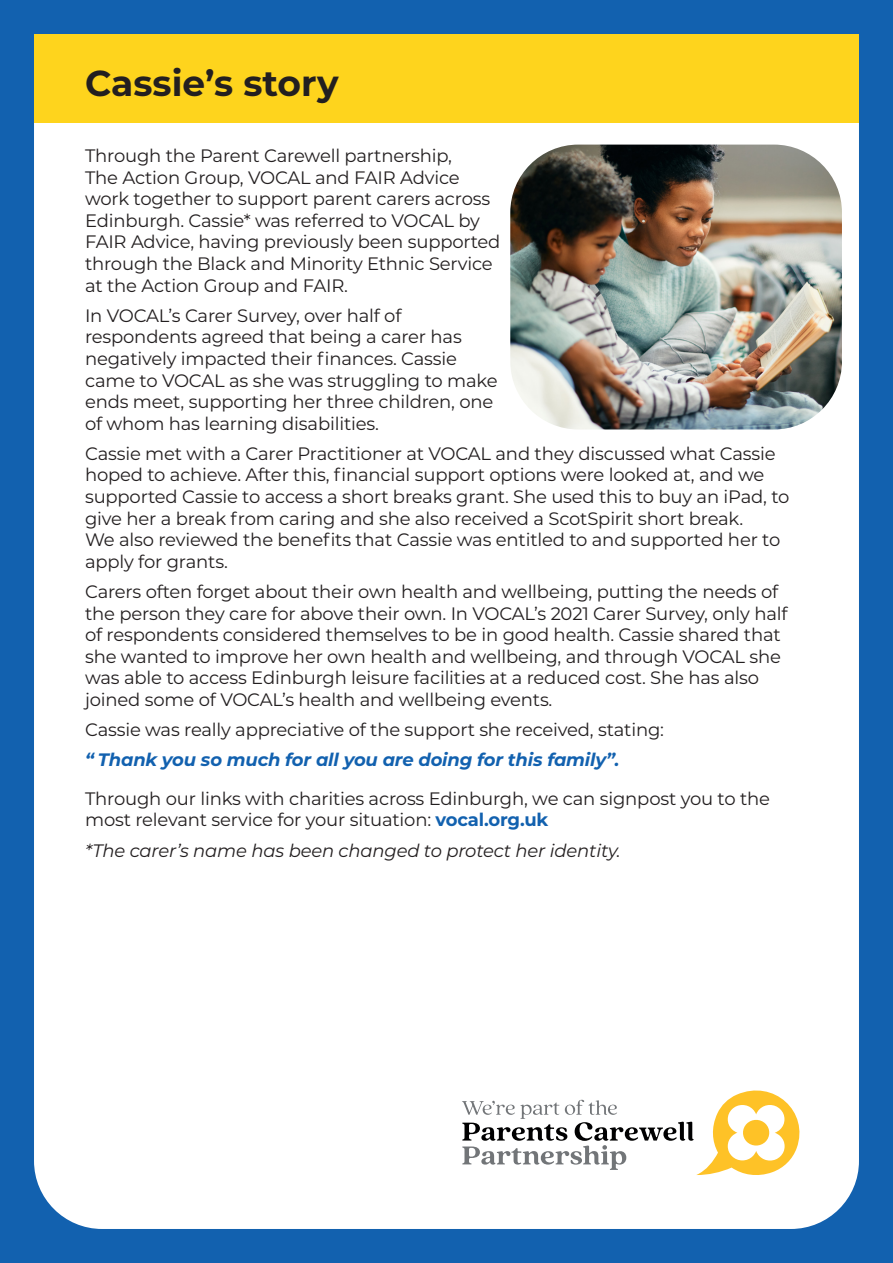
<style>
.page{position:relative;width:893px;height:1263px;background:#1261af}
.page>*{position:absolute;margin:0;border:0;box-sizing:border-box;transform-origin:0 0}
.t1{font:700 36px "Montserrat";color:#231f20}
.t2{font:18px/21.6px "Montserrat";letter-spacing:-.01em;color:#231f20}
.t3{font:italic 18px "Montserrat";letter-spacing:-.01em;color:#231f20}
.t4{font:italic 700 18px "Montserrat";letter-spacing:-.01em;color:#1261af}
.s1{font-weight:700;color:#1261af}
</style>
<div class="page">
<div style="left:34px;top:34px;width:825px;height:1195px;background:#fff;border-radius:68px"></div>
<div style="left:34px;top:34px;width:825px;height:89px;background:#fed41d"></div>
<img style="left:510px;top:145px;width:332px;height:284px">
<svg style="left:462px;top:1090px;width:338px;height:85px"></svg>
<p class="t1" style="left:85px;top:57px;width:255px">Cassie’s story</p>
<p class="t2" style="left:85px;top:144px;width:417px">Through the Parent Carewell partnership,<br>The Action Group, VOCAL and FAIR Advice work together to support parent carers across Edinburgh. Cassie* was referred to VOCAL by FAIR Advice, having previously been supported through the Black and Minority Ethnic Service at the Action Group and FAIR.</p>
<p class="t2" style="left:85px;top:304px;width:414px">In VOCAL’s Carer Survey, over half of respondents agreed that being a carer has negatively impacted their finances. Cassie came to VOCAL as she was struggling to make ends meet, supporting her three children, one of whom has learning disabilities.</p>
<p class="t2" style="left:85px;top:442px;width:706px">Cassie met with a Carer Practitioner at VOCAL and they discussed what Cassie hoped to achieve. After this, financial support options were looked at, and we supported Cassie to access a short breaks grant. She used this to buy an iPad, to give her a break from caring and she also received a ScotSpirit short break.<br>We also reviewed the benefits that Cassie was entitled to and supported her to apply for grants.</p>
<p class="t2" style="left:85px;top:580px;width:704px">Carers often forget about their own health and wellbeing, putting the needs of the person they care for above their own. In VOCAL’s 2021 Carer Survey, only half of respondents considered themselves to be in good health. Cassie shared that she wanted to improve her own health and wellbeing, and through VOCAL she was able to access Edinburgh leisure facilities at a reduced cost. She has also joined some of VOCAL’s health and wellbeing events.</p>
<p class="t2" style="left:85px;top:718px;width:580px">Cassie was really appreciative of the support she received, stating:</p>
<p class="t4" style="left:85px;top:747px;width:536px">“ Thank you so much for all you are doing for this family”.</p>
<p class="t2" style="left:85px;top:787px;width:686px">Through our links with charities across Edinburgh, we can signpost you to the most relevant service for your situation: <span class="s1">vocal.org.uk</span></p>
<p class="t3" style="left:85px;top:838px;width:537px">*The carer’s name has been changed to protect her identity.</p>
</div>
